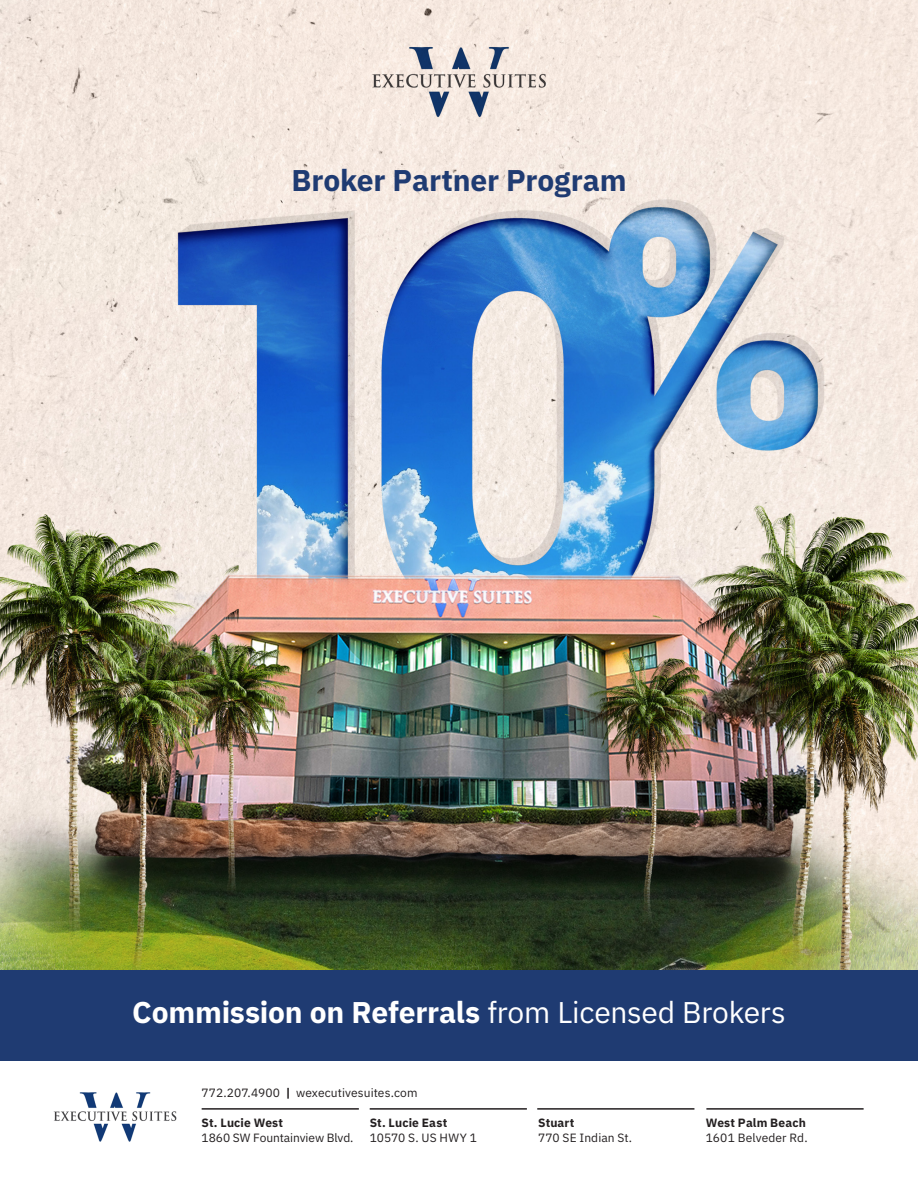
<style>
.page{position:relative;width:918px;height:1188px;background:#fff}
.page>*{position:absolute;margin:0;border:0;box-sizing:border-box;transform-origin:0 0}
.t1{font:700 30px "IBM Plex Sans";letter-spacing:-.005em;color:#fff}
.t2{font:700 30px "IBM Plex Sans";letter-spacing:-.005em;color:#1f3b72}
.t3{font:12px "IBM Plex Sans";letter-spacing:.005em;color:#231f20}
.t4{font:700 12px "IBM Plex Sans";letter-spacing:.01em;color:#231f20}
.s1{font-weight:400}
.s2{font-weight:700}
</style>
<div class="page">
<img style="left:0;top:0;width:918px;height:970px">
<img style="left:53px;top:1092px;width:124px;height:50px">
<img style="left:358px;top:32px;width:202px;height:90px">
<hr style="left:202px;top:1108px;width:157px;height:2px;background:#231f20">
<hr style="left:370px;top:1108px;width:157px;height:2px;background:#231f20">
<hr style="left:537px;top:1108px;width:157px;height:2px;background:#231f20">
<hr style="left:706px;top:1108px;width:158px;height:2px;background:#231f20">
<div style="left:0;top:970px;width:918px;height:91px;background:#1f3b72"></div>
<p class="t2" style="left:291px;top:156px;width:337px">Broker Partner Program</p>
<p class="t1" style="left:132px;top:989px;width:655px">Commission on Referrals <span class="s1">from Licensed Brokers</span></p>
<p class="t3" style="left:202px;top:1083px;width:217px">772.207.4900 <span class="s2">|</span> wexecutivesuites.com</p>
<p class="t4" style="left:202px;top:1113px;width:83px">St. Lucie West</p>
<p class="t3" style="left:202px;top:1128px;width:153px">1860 SW Fountainview Blvd.</p>
<p class="t4" style="left:370px;top:1113px;width:79px">St. Lucie East</p>
<p class="t3" style="left:370px;top:1128px;width:109px">10570 S. US HWY 1</p>
<p class="t4" style="left:538px;top:1113px;width:38px">Stuart</p>
<p class="t3" style="left:538px;top:1128px;width:95px">770 SE Indian St.</p>
<p class="t4" style="left:706px;top:1113px;width:102px">West Palm Beach</p>
<p class="t3" style="left:706px;top:1128px;width:103px">1601 Belveder Rd.</p>
</div>
